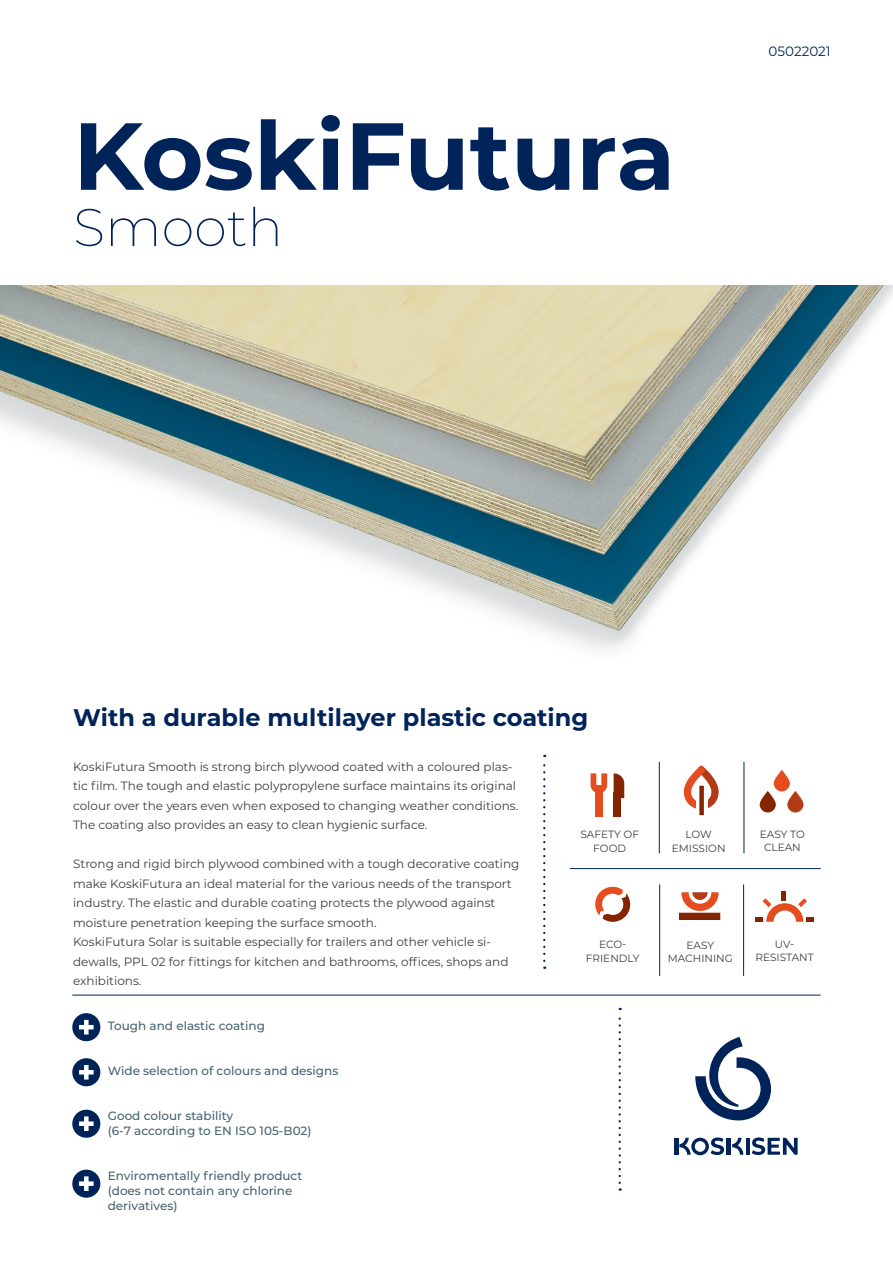
<style>
.page{position:relative;width:893px;height:1263px;background:#fff}
.page>*{position:absolute;margin:0;border:0;box-sizing:border-box;transform-origin:0 0}
.t1{font:700 94.95px "Montserrat";color:#002359}
.t2{font:200 52.95px "Montserrat";color:#002359}
.t3{font:700 24px "Montserrat";color:#002359}
.base{font:13.5px "Montserrat";color:#002359}
.base-2{font:12px/19.5px "Montserrat";color:#3e3e3f}
.Benefits_list{font:500 12px/15px "Montserrat";color:#476372}
.icon_text{font:10.5px/13.5px "Montserrat";color:#3e3e3f;text-align:center}
</style>
<div class="page">
<img style="left:0;top:286px;width:893px;height:364px">
<hr style="left:746px;top:1138px;width:3px;height:17px;background:#002359">
<hr style="left:674px;top:1138px;width:4px;height:17px;background:#002359">
<hr style="left:727px;top:1138px;width:4px;height:17px;background:#002359">
<svg style="left:752px;top:1137px;width:46px;height:18px"></svg>
<svg style="left:679px;top:1137px;width:45px;height:18px"></svg>
<svg style="left:732px;top:1138px;width:11px;height:17px"></svg>
<svg style="left:695px;top:1037px;width:76px;height:83px"></svg>
<svg style="left:543px;top:755px;width:2px;height:214px"></svg>
<svg style="left:619px;top:1008px;width:2px;height:183px"></svg>
<div style="left:72px;top:1013px;width:28px;height:28px;background:#002359;border-radius:50%"></div>
<div style="left:84px;top:1020px;width:5px;height:14px;background:#fff"></div>
<hr style="left:79px;top:1025px;width:15px;height:4px;background:#fff">
<div style="left:72px;top:1058px;width:28px;height:28px;background:#002359;border-radius:50%"></div>
<div style="left:84px;top:1065px;width:5px;height:14px;background:#fff"></div>
<hr style="left:79px;top:1070px;width:15px;height:4px;background:#fff">
<div style="left:72px;top:1110px;width:28px;height:28px;background:#002359;border-radius:50%"></div>
<div style="left:84px;top:1116px;width:5px;height:15px;background:#fff"></div>
<div style="left:79px;top:1121px;width:15px;height:5px;background:#fff"></div>
<div style="left:72px;top:1170px;width:28px;height:28px;background:#002359;border-radius:50%"></div>
<div style="left:84px;top:1176px;width:5px;height:15px;background:#fff"></div>
<div style="left:79px;top:1181px;width:15px;height:5px;background:#fff"></div>
<hr style="left:72px;top:995px;width:749px;height:1px;background:#002359">
<hr style="left:570px;top:868px;width:251px;height:1px;background:#002359">
<hr style="left:743px;top:884px;width:1px;height:92px;background:#002359">
<hr style="left:659px;top:884px;width:1px;height:92px;background:#002359">
<hr style="left:659px;top:762px;width:1px;height:91px;background:#002359">
<hr style="left:744px;top:762px;width:1px;height:91px;background:#002359">
<div style="left:679px;top:913px;width:41px;height:7px;background:#832501"></div>
<svg style="left:679px;top:892px;width:42px;height:23px"></svg>
<svg style="left:683px;top:765px;width:36px;height:44px"></svg>
<div style="left:696px;top:798px;width:11px;height:13px;background:#fff"></div>
<div style="left:699px;top:786px;width:5px;height:29px;background:#832501"></div>
<svg style="left:595px;top:886px;width:36px;height:36px"></svg>
<svg style="left:614px;top:773px;width:10px;height:25px"></svg>
<div style="left:614px;top:792px;width:7px;height:24px;background:#832501"></div>
<svg style="left:591px;top:773px;width:16px;height:20px"></svg>
<div style="left:595px;top:792px;width:7px;height:24px;background:#e54c20"></div>
<svg style="left:774px;top:770px;width:16px;height:21px"></svg>
<svg style="left:760px;top:791px;width:16px;height:21px"></svg>
<svg style="left:787px;top:791px;width:16px;height:21px"></svg>
<hr style="left:782px;top:891px;width:4px;height:10px;background:#832501">
<svg style="left:756px;top:898px;width:58px;height:24px"></svg>
<h1 class="t1" style="left:73px;top:88px;width:604px">KoskiFutura</h1>
<h2 class="t2" style="left:73px;top:192px;width:211px">Smooth</h2>
<p class="base" style="left:769px;top:42px;width:64px">05022021</p>
<h3 class="t3" style="left:73px;top:700px;width:517px">With a durable multilayer plastic coating</h3>
<p class="base-2" style="left:73px;top:756px;width:447px">KoskiFutura Smooth is strong birch plywood coated with a coloured plas&shy;tic film. The tough and elastic polypropylene surface maintains its original colour over the years even when exposed to changing weather conditions.<br>The coating also provides an easy to clean hygienic surface.</p>
<p class="base-2" style="left:73px;top:854px;width:448px">Strong and rigid birch plywood combined with a tough decorative coating make KoskiFutura an ideal material for the various needs of the transport industry. The elastic and durable coating protects the plywood against moisture penetration keeping the surface smooth.</p>
<p class="base-2" style="left:73px;top:932px;width:437px">KoskiFutura Solar is suitable especially for trailers and other vehicle si&shy;dewalls, PPL 02 for fittings for kitchen and bathrooms, offices, shops and exhibitions.</p>
<p class="Benefits_list" style="left:108px;top:1018px;width:159px">Tough and elastic coating</p>
<p class="Benefits_list" style="left:108px;top:1063px;width:232px">Wide selection of colours and designs</p>
<p class="Benefits_list" style="left:108px;top:1108px;width:127px">Good colour stability</p>
<p class="Benefits_list" style="left:108px;top:1123px;width:205px">(6-7 according to EN ISO 105-B02)</p>
<p class="Benefits_list" style="left:108px;top:1168px;width:196px">Enviromentally friendly product</p>
<p class="Benefits_list" style="left:108px;top:1183px;width:186px">(does not contain any chlorine derivatives)</p>
<p class="icon_text" style="left:580px;top:827px;width:60px">SAFETY OF<br>FOOD</p>
<p class="icon_text" style="left:760px;top:827px;width:47px">EASY TO<br>CLEAN</p>
<p class="icon_text" style="left:672px;top:827px;width:55px">LOW<br>EMISSION</p>
<p class="icon_text" style="left:586px;top:937px;width:55px">ECO-<br>FRIENDLY</p>
<p class="icon_text" style="left:668px;top:938px;width:67px">EASY<br>MACHINING</p>
<p class="icon_text" style="left:755px;top:937px;width:60px">UV-<br>RESISTANT</p>
</div>
